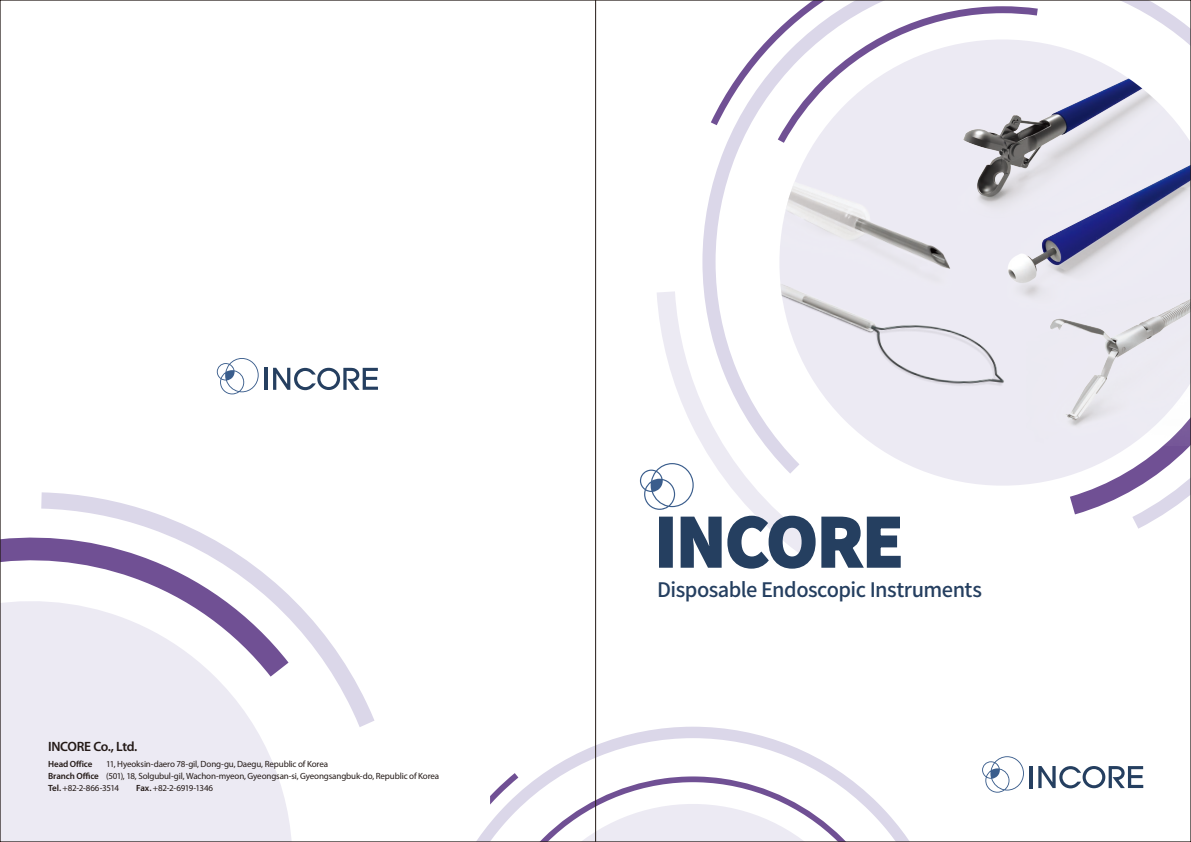
<style>
.page{position:relative;width:1191px;height:842px;background:#fff}
.page>*{position:absolute;margin:0;border:0;box-sizing:border-box;transform-origin:0 0}
.t1{font:900 66px "Noto Sans CJ Kkr";letter-spacing:-.02em;color:#253f60}
.t2{font:500 20px "Noto Sans CJ Kkr";letter-spacing:-.025em;color:#253f60}
.t3{font:600 13.5px "Myriad Pro";letter-spacing:-.025em;color:#231916}
.t4{font:9px/12px "Myriad Pro";letter-spacing:-.015em;color:#231916}
.t5{font:600 9px "Myriad Pro";letter-spacing:-.015em;color:#231916}
.s1{font-weight:600}
</style>
<div class="page">
<svg style="left:657px;top:291px;width:45px;height:153px"></svg>
<svg style="left:702px;top:2px;width:487px;height:461px"></svg>
<svg style="left:1070px;top:486px;width:119px;height:43px"></svg>
<svg style="left:779px;top:39px;width:410px;height:447px"></svg>
<svg style="left:2px;top:537px;width:39px;height:25px"></svg>
<svg style="left:41px;top:492px;width:333px;height:235px"></svg>
<svg style="left:2px;top:601px;width:290px;height:239px;fill:#eceaf3"></svg>
<svg style="left:477px;top:727px;width:432px;height:113px"></svg>
<svg style="left:490px;top:773px;width:387px;height:67px"></svg>
<hr style="left:1029px;top:766px;width:3px;height:22px;background:#253f60">
<svg style="left:1038px;top:766px;width:105px;height:22px"></svg>
<svg style="left:982px;top:756px;width:42px;height:37px"></svg>
<hr style="left:264px;top:368px;width:3px;height:22px;background:#253f60">
<svg style="left:273px;top:368px;width:105px;height:22px"></svg>
<svg style="left:217px;top:358px;width:42px;height:36px"></svg>
<svg style="left:640px;top:463px;width:261px;height:106px"></svg>
<img style="left:1075px;top:310px;width:114px;height:136px">
<img style="left:779px;top:230px;width:296px;height:233px">
<img style="left:1007px;top:133px;width:182px;height:177px">
<img style="left:779px;top:140px;width:199px;height:177px">
<img style="left:948px;top:46px;width:239px;height:184px">
<hr style="left:595px;top:0;width:1px;height:842px;background:#231916">
<h3 class="t3" style="left:48px;top:738px;width:91px">INCORE Co., Ltd.</h3>
<p class="t5" style="left:48px;top:758px;width:46px">Head Office</p>
<p class="t4" style="left:48px;top:758px;width:392px;text-indent:58px">11, Hyeoksin-daero 78-gil, Dong-gu, Daegu, Republic of Korea<br><span class="s1">Branch Office</span> (501), 18, Solgubul-gil, Wachon-myeon, Gyeongsan-si, Gyeongsangbuk-do, Republic of Korea<br><span class="s1">Tel.</span> +82-2-866-3514</p>
<p class="t4" style="left:136px;top:782px;width:78px"><span class="s1">Fax.</span> +82-2-6919-1346</p>
<h1 class="t1" style="left:654px;top:505px;width:251px">INCORE</h1>
<h2 class="t2" style="left:657px;top:579px;width:326px">Disposable Endoscopic Instruments</h2>
</div>
